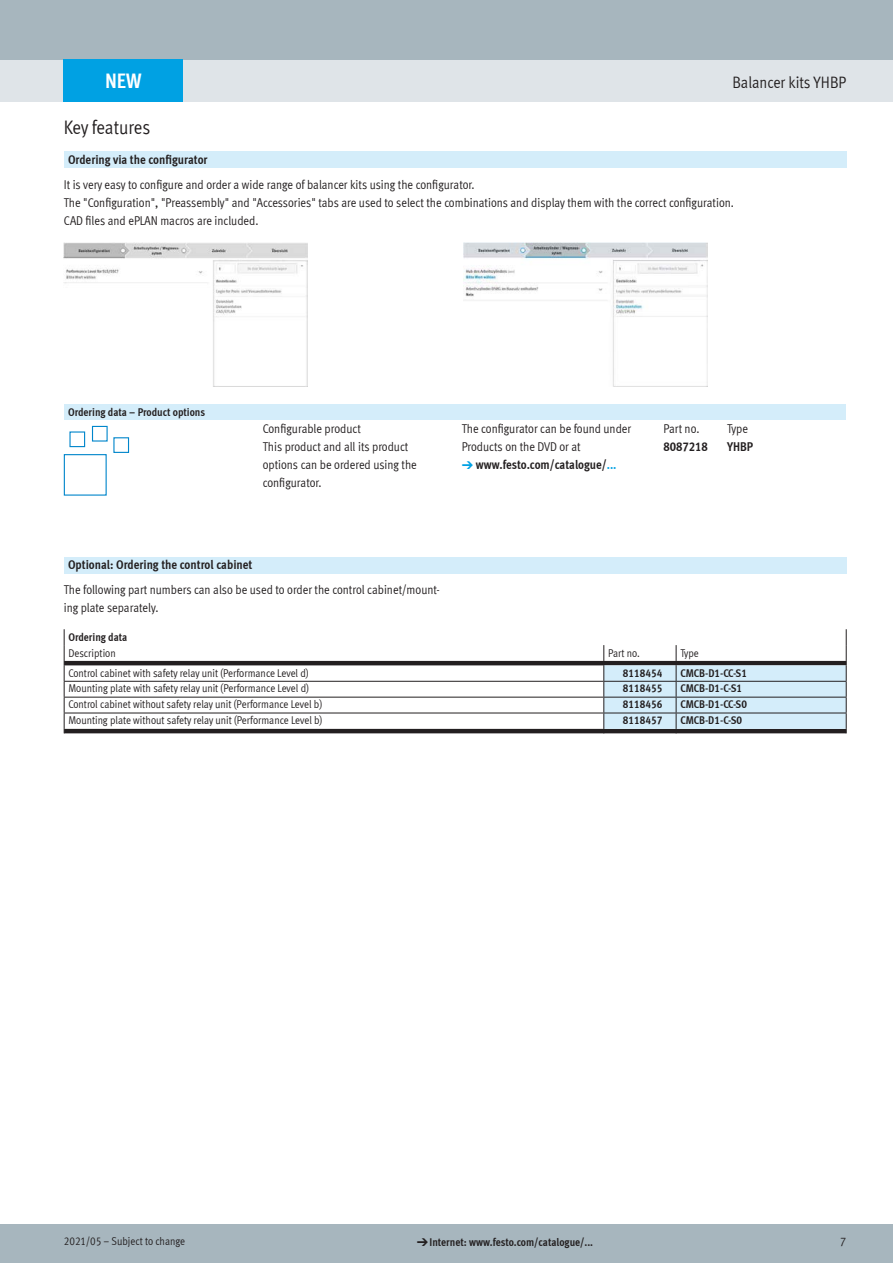
<style>
.page{position:relative;width:893px;height:1263px;background:#fff}
.page>*{position:absolute;margin:0;border:0;box-sizing:border-box;transform-origin:0 0}
.t1{font:700 21px "Meta Cond LF";color:#fff}
.t2{font:19.5px "Meta Cond LF";letter-spacing:-.005em;color:#231f20}
.t3{font:16.5px "Meta Cond LF";color:#231f20}
.t4{font:12.75px/18px "Meta Cond LF";color:#231f20}
.t5{font:700 12.75px "Meta Cond LF";color:#231f20}
.t6{font:11.25px "Meta Cond LF";color:#231f20}
.t7{font:700 11.25px "Meta Cond LF";color:#231f20}
.s1{font-family:"Meto Pict 182";font-size:11.25px;color:#00a1e3}
.s2{font-weight:700}
.s3{font-weight:700;color:#00a1e3}
.s4{font-family:"Meto Pict 182";font-weight:400}
</style>
<div class="page">
<div style="left:0;top:1225px;width:893px;height:38px;background:#a7b6be"></div>
<div style="left:0;top:60px;width:893px;height:42px;background:#dfe4e8"></div>
<div style="left:0;top:0;width:893px;height:60px;background:#a7b6be"></div>
<div style="left:64px;top:151px;width:782px;height:17px;background:#d4edfa"></div>
<img style="left:64px;top:242px;width:244px;height:145px">
<img style="left:463px;top:242px;width:244px;height:145px">
<div style="left:64px;top:404px;width:781px;height:16px;background:#d4edfa"></div>
<div style="left:64px;top:454px;width:43px;height:42px;border:1px solid #0086cb"></div>
<div style="left:69px;top:431px;width:16px;height:16px;background:#fff;border:1px solid #0086cb"></div>
<div style="left:92px;top:426px;width:16px;height:16px;border:1px solid #0086cb"></div>
<div style="left:113px;top:437px;width:16px;height:16px;border:1px solid #0086cb"></div>
<div style="left:64px;top:557px;width:782px;height:16px;background:#d4edfa"></div>
<svg style="left:65px;top:661px;width:538px;height:72px"></svg>
<hr style="left:64px;top:681px;width:540px;height:1px;background:#231f20">
<hr style="left:64px;top:697px;width:540px;height:1px;background:#231f20">
<hr style="left:64px;top:713px;width:540px;height:1px;background:#231f20">
<svg style="left:64px;top:629px;width:1px;height:104px"></svg>
<svg style="left:603px;top:629px;width:244px;height:104px"></svg>
<div style="left:64px;top:60px;width:119px;height:42px;background:#00a1e3"></div>
<h1 class="t1" style="left:105px;top:67px;width:38px">NEW</h1>
<p class="t3" style="left:732px;top:72px;width:115px">Balancer kits YHBP</p>
<h2 class="t2" style="left:64px;top:116px;width:88px">Key features</h2>
<p class="t5" style="left:68px;top:151px;width:141px">Ordering via the configurator</p>
<p class="t4" style="left:64px;top:175px;width:672px">It is very easy to configure and order a wide range of balancer kits using the configurator.<br>The "Configuration", "Preassembly" and "Accessories" tabs are used to select the combinations and display them with the correct configuration.<br>CAD files and ePLAN macros are included.</p>
<p class="t7" style="left:68px;top:405px;width:139px">Ordering data – Product options</p>
<p class="t4" style="left:263px;top:419px;width:156px">Configurable product<br>This product and all its product options can be ordered using the configurator.</p>
<p class="t4" style="left:462px;top:419px;width:171px">The configurator can be found under<br>Products on the DVD or at<br><span class="s1">d</span> <span class="s2">www.festo.com/catalogue/</span><span class="s3">...</span></p>
<p class="t4" style="left:663px;top:419px;width:38px">Part no.</p>
<p class="t5" style="left:663px;top:438px;width:46px">8087218</p>
<p class="t4" style="left:727px;top:419px;width:22px">Type</p>
<p class="t5" style="left:727px;top:438px;width:28px">YHBP</p>
<p class="t5" style="left:68px;top:557px;width:186px">Optional: Ordering the control cabinet</p>
<p class="t4" style="left:64px;top:580px;width:378px">The following part numbers can also be used to order the control cabinet/mount&shy;ing plate separately.</p>
<p class="t7" style="left:68px;top:630px;width:60px">Ordering data</p>
<p class="t6" style="left:68px;top:646px;width:49px">Description</p>
<p class="t6" style="left:608px;top:646px;width:33px">Part no.</p>
<p class="t6" style="left:680px;top:646px;width:20px">Type</p>
<p class="t6" style="left:68px;top:666px;width:242px">Control cabinet with safety relay unit (Performance Level d)</p>
<p class="t7" style="left:623px;top:665px;width:41px">8118454</p>
<p class="t7" style="left:680px;top:665px;width:68px">CMCB-D1-CC-S1</p>
<p class="t6" style="left:68px;top:681px;width:242px">Mounting plate with safety relay unit (Performance Level d)</p>
<p class="t7" style="left:623px;top:681px;width:41px">8118455</p>
<p class="t7" style="left:680px;top:681px;width:63px">CMCB-D1-C-S1</p>
<p class="t6" style="left:68px;top:697px;width:255px">Control cabinet without safety relay unit (Performance Level b)</p>
<p class="t7" style="left:623px;top:697px;width:41px">8118456</p>
<p class="t7" style="left:680px;top:697px;width:68px">CMCB-D1-CC-S0</p>
<p class="t6" style="left:68px;top:713px;width:256px">Mounting plate without safety relay unit (Performance Level b)</p>
<p class="t7" style="left:623px;top:713px;width:41px">8118457</p>
<p class="t7" style="left:680px;top:713px;width:63px">CMCB-D1-C-S0</p>
<p class="t6" style="left:64px;top:1234px;width:123px">2021/05 – Subject to change</p>
<p class="t7" style="left:417px;top:1235px;width:178px"><span class="s4">d</span>Internet: www.festo.com/catalogue/...</p>
<p class="t4" style="left:840px;top:1232px;width:8px">7</p>
</div>
